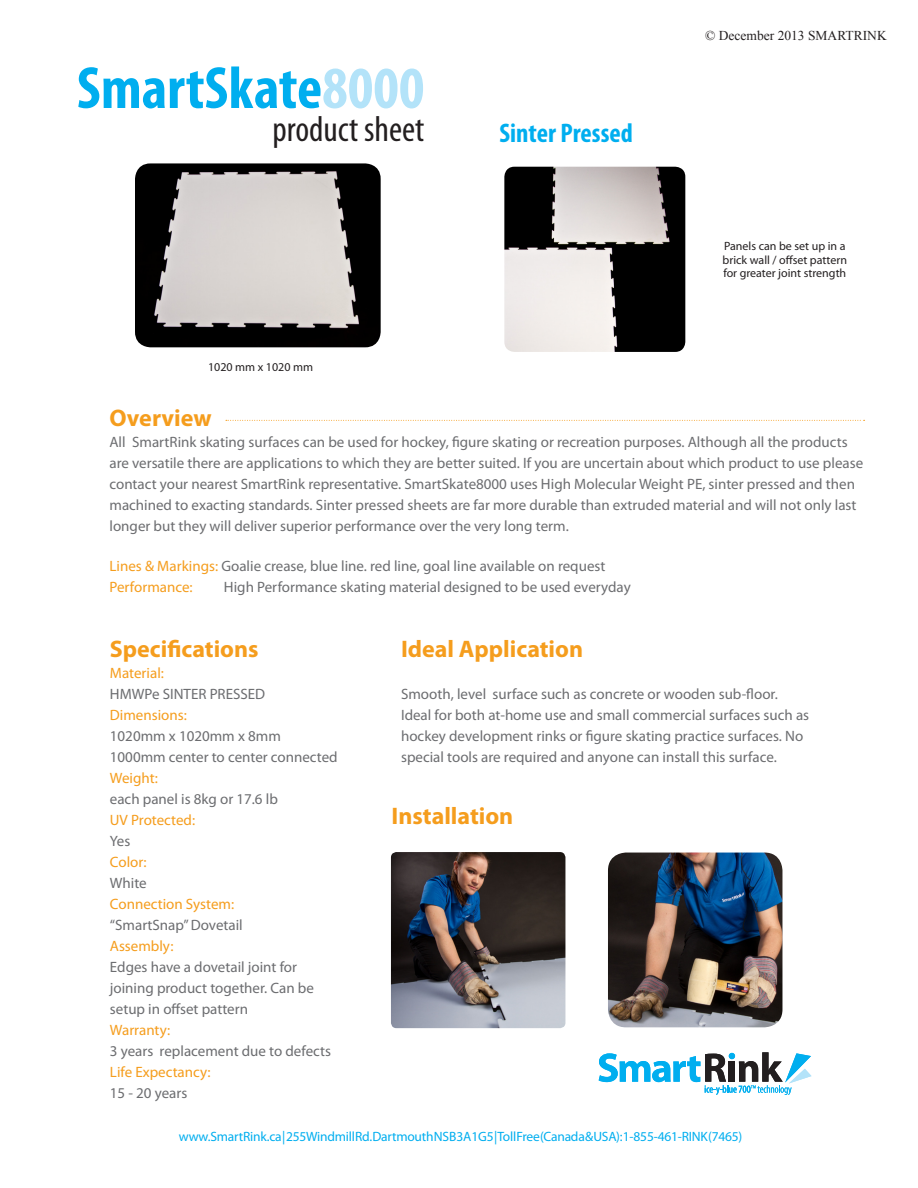
<style>
.page{position:relative;width:918px;height:1188px;background:#fff}
.page>*{position:absolute;margin:0;border:0;box-sizing:border-box;transform-origin:0 0}
.t1{font:700 condensed 60px "Myriad Pro";color:#00aeef}
.t2{font:condensed 36px "Myriad Pro";color:#231f20}
.t3{font:700 condensed 27px "Myriad Pro";color:#00aeef}
.t4{font:700 24px "Myriad Pro";color:#f59d1d}
.t5{font:15px/21px "Myriad Pro";color:#6c6d70}
.t6{font:15px "Myriad Pro";color:#f59d1d}
.t7{font:13.5px "Myriad Pro";letter-spacing:-.015em;color:#00aeef}
.t8{font:13.5px "Times New Roman";color:#231f20}
.t9{font:12px "Myriad Pro";color:#231f20}
.s1{color:#b3e3f9}
.s2{color:#f59d1d}
</style>
<div class="page">
<svg style="left:599px;top:1052px;width:213px;height:43px"></svg>
<svg style="left:226px;top:420px;width:639px;height:1px"></svg>
<img style="left:391px;top:852px;width:174px;height:176px">
<img style="left:608px;top:853px;width:174px;height:174px">
<img style="left:504px;top:167px;width:181px;height:185px">
<img style="left:135px;top:163px;width:246px;height:184px">
<p class="t1" style="left:77px;top:51px;width:349px">SmartSkate<span class="s1">8000</span></p>
<p class="t2" style="left:273px;top:107px;width:153px">product sheet</p>
<p class="t9" style="left:208px;top:360px;width:107px">1020 mm x 1020 mm</p>
<p class="t3" style="left:499px;top:117px;width:135px">Sinter Pressed</p>
<p class="t8" style="left:705px;top:27px;width:183px">© December 2013 SMARTRINK</p>
<p class="t9" style="left:724px;top:239px;width:123px">Panels can be set up in a</p>
<p class="t9" style="left:723px;top:252px;width:126px">brick wall / offset pattern</p>
<p class="t9" style="left:723px;top:266px;width:124px">for greater joint strength</p>
<p class="t4" style="left:110px;top:402px;width:104px">Overview</p>
<p class="t5" style="left:110px;top:431px;width:755px">All SmartRink skating surfaces can be used for hockey, figure skating or recreation purposes. Although all the products are versatile there are applications to which they are better suited. If you are uncertain about which product to use please contact your nearest SmartRink representative. SmartSkate8000 uses High Molecular Weight PE, sinter pressed and then machined to exacting standards. Sinter pressed sheets are far more durable than extruded material and will not only last longer but they will deliver superior performance over the very long term.</p>
<p class="t5" style="left:110px;top:555px;width:497px"><span class="s2">Lines &amp; Markings:</span> Goalie crease, blue line. red line, goal line available on request</p>
<p class="t6" style="left:110px;top:578px;width:85px">Performance:</p>
<p class="t5" style="left:224px;top:576px;width:408px">High Performance skating material designed to be used everyday</p>
<p class="t4" style="left:110px;top:633px;width:150px">Specifications</p>
<p class="t6" style="left:110px;top:664px;width:56px">Material:</p>
<p class="t5" style="left:110px;top:683px;width:157px">HMWPe SINTER PRESSED</p>
<p class="t6" style="left:110px;top:706px;width:78px">Dimensions:</p>
<p class="t5" style="left:110px;top:725px;width:229px">1020mm x 1020mm x 8mm<br>1000mm center to center connected</p>
<p class="t6" style="left:110px;top:769px;width:49px">Weight:</p>
<p class="t5" style="left:110px;top:788px;width:169px">each panel is 8kg or 17.6 lb</p>
<p class="t6" style="left:110px;top:811px;width:87px">UV Protected:</p>
<p class="t5" style="left:110px;top:830px;width:38px">Yes<br><span class="s2">Color:<br></span>White</p>
<p class="t6" style="left:110px;top:895px;width:126px">Connection System:</p>
<p class="t5" style="left:110px;top:914px;width:134px">“SmartSnap” Dovetail<br><span class="s2">Assembly:</span></p>
<p class="t5" style="left:110px;top:956px;width:206px">Edges have a dovetail joint for joining product together. Can be setup in offset pattern<br><span class="s2">Warranty:</span></p>
<p class="t5" style="left:110px;top:1040px;width:223px">3 years replacement due to defects</p>
<p class="t6" style="left:110px;top:1063px;width:102px">Life Expectancy:</p>
<p class="t5" style="left:110px;top:1082px;width:79px">15 - 20 years</p>
<p class="t4" style="left:401px;top:633px;width:184px">Ideal Application</p>
<p class="t5" style="left:401px;top:683px;width:410px">Smooth, level surface such as concrete or wooden sub-floor.<br>Ideal for both at-home use and small commercial surfaces such as hockey development rinks or figure skating practice surfaces. No special tools are required and anyone can install this surface.</p>
<p class="t4" style="left:392px;top:800px;width:123px">Installation</p>
<p class="t7" style="left:179px;top:1128px;width:565px">www.SmartRink.ca | 255 Windmill Rd. Dartmouth NS B3A 1G5 | Toll Free (Canada &amp; USA): 1-855-461-RINK (7465)</p>
</div>
